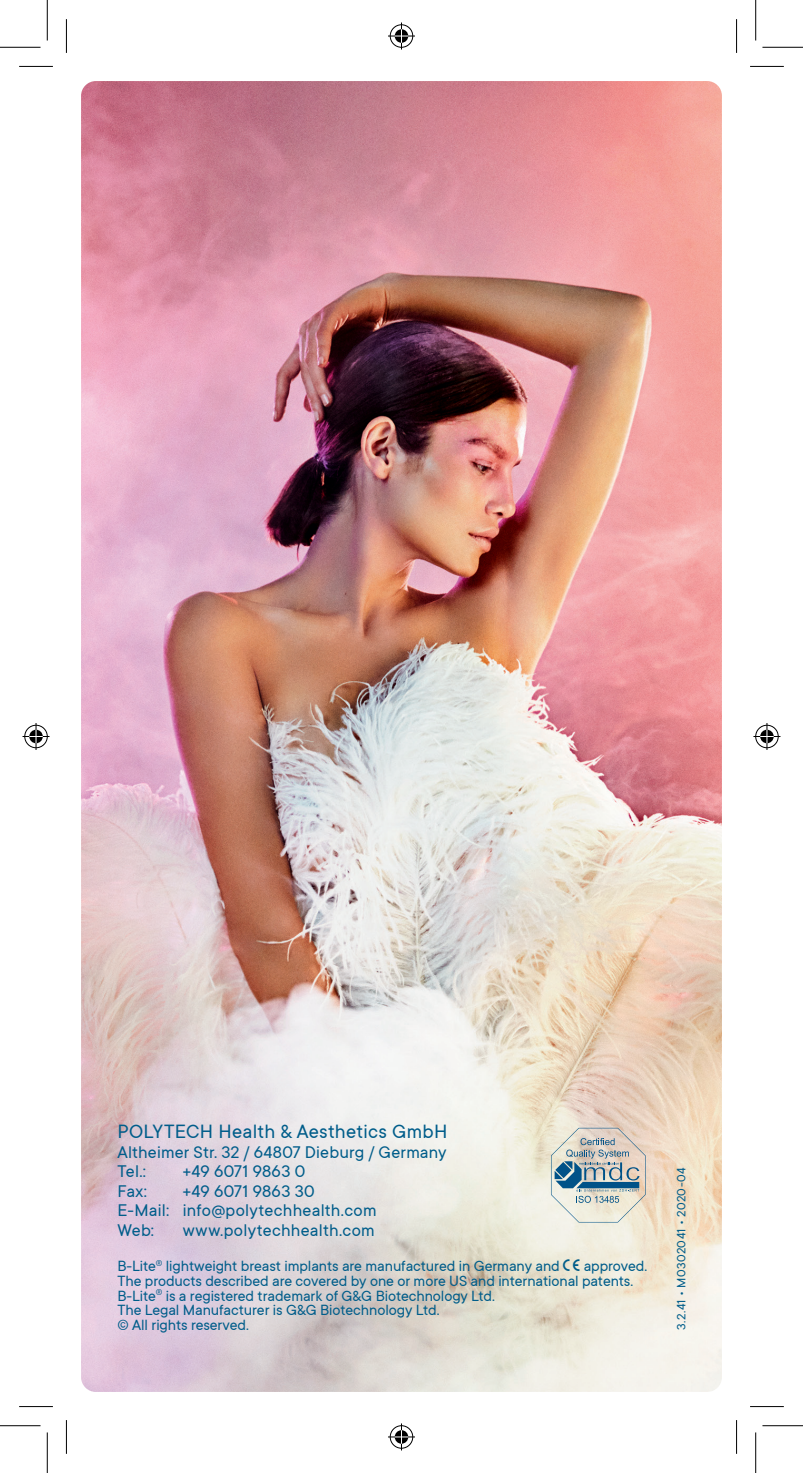
<style>
.page{position:relative;width:803px;height:1473px;background:#fff}
.page>*{position:absolute;margin:0;border:0;box-sizing:border-box;transform-origin:0 0}
.t1{font:21.38px "TT Commons";letter-spacing:.015em;color:#005d8a}
.t2{font:18.68px/19.6px "TT Commons";letter-spacing:.01em;color:#005d8a}
.t3{font:16.43px/14.6px "TT Commons";letter-spacing:-.005em;color:#005d8a}
.t4{font:13.5px "TT Commons";letter-spacing:.025em;color:#005d8a}
</style>
<div class="page">
<img style="left:82px;top:82px;width:638px;height:1308px">
<div style="left:66px;top:66px;width:670px;height:1340px;border:15px solid #fff;border-radius:22px"></div>
<div style="left:59px;top:59px;width:684px;height:1354px;border:15px solid #fff;border-radius:29px"></div>
<svg style="left:551px;top:1127px;width:94px;height:95px;background:#c0c6c2"></svg>
<hr style="left:19px;top:66px;width:34px;height:1px;background:#000">
<hr style="left:750px;top:66px;width:33px;height:1px;background:#000">
<hr style="left:19px;top:1405px;width:34px;height:1px;background:#000">
<hr style="left:750px;top:1405px;width:33px;height:1px;background:#000">
<hr style="left:66px;top:19px;width:1px;height:34px;background:#000">
<hr style="left:66px;top:1419px;width:1px;height:34px;background:#000">
<hr style="left:736px;top:19px;width:1px;height:34px;background:#000">
<hr style="left:736px;top:1419px;width:1px;height:34px;background:#000">
<hr style="left:0;top:47px;width:40px;height:1px;background:#000">
<hr style="left:762px;top:47px;width:40px;height:1px;background:#000">
<hr style="left:0;top:1425px;width:40px;height:1px;background:#000">
<hr style="left:762px;top:1425px;width:40px;height:1px;background:#000">
<hr style="left:47px;top:0;width:1px;height:40px;background:#000">
<hr style="left:47px;top:1432px;width:1px;height:40px;background:#000">
<hr style="left:755px;top:0;width:1px;height:40px;background:#000">
<hr style="left:755px;top:1432px;width:1px;height:40px;background:#000">
<svg style="left:388px;top:23px;width:27px;height:27px"></svg>
<svg style="left:388px;top:1423px;width:27px;height:27px"></svg>
<svg style="left:23px;top:723px;width:27px;height:27px"></svg>
<svg style="left:753px;top:723px;width:27px;height:27px"></svg>
<svg style="left:563px;top:1259px;width:16px;height:12px"></svg>
<h1 class="t1" style="left:117px;top:1119px;width:331px">POLYTECH Health &amp; Aesthetics GmbH</h1>
<p class="t2" style="left:117px;top:1142px;width:330px">Altheimer Str. 32 / 64807 Dieburg / Germany<br>Tel.:</p>
<p class="t2" style="left:183px;top:1161px;width:124px">+49 6071 9863 0</p>
<p class="t2" style="left:117px;top:1181px;width:260px;text-indent:65px">+49 6071 9863 30<br>E-Mail: info@polytechhealth.com<br>Web:</p>
<p class="t2" style="left:117px;top:1181px;width:31px">Fax:</p>
<p class="t2" style="left:183px;top:1220px;width:193px">www.polytechhealth.com</p>
<p class="t3" style="left:117px;top:1258px;width:444px">B-Lite<sup>®</sup> lightweight breast implants are manufactured in Germany and</p>
<p class="t3" style="left:117px;top:1258px;width:531px;text-indent:466px">approved.<br>The products described are covered by one or more US and international patents.<br>B-Lite<sup>®</sup> is a registered trademark of G&amp;G Biotechnology Ltd.<br>The Legal Manufacturer is G&amp;G Biotechnology Ltd.<br>© All rights reserved.</p>
<p class="t4" style="left:674px;top:1329px;width:164px;rotate:-90deg">3.2.41 • M0302041 • 2020-04</p>
</div>
